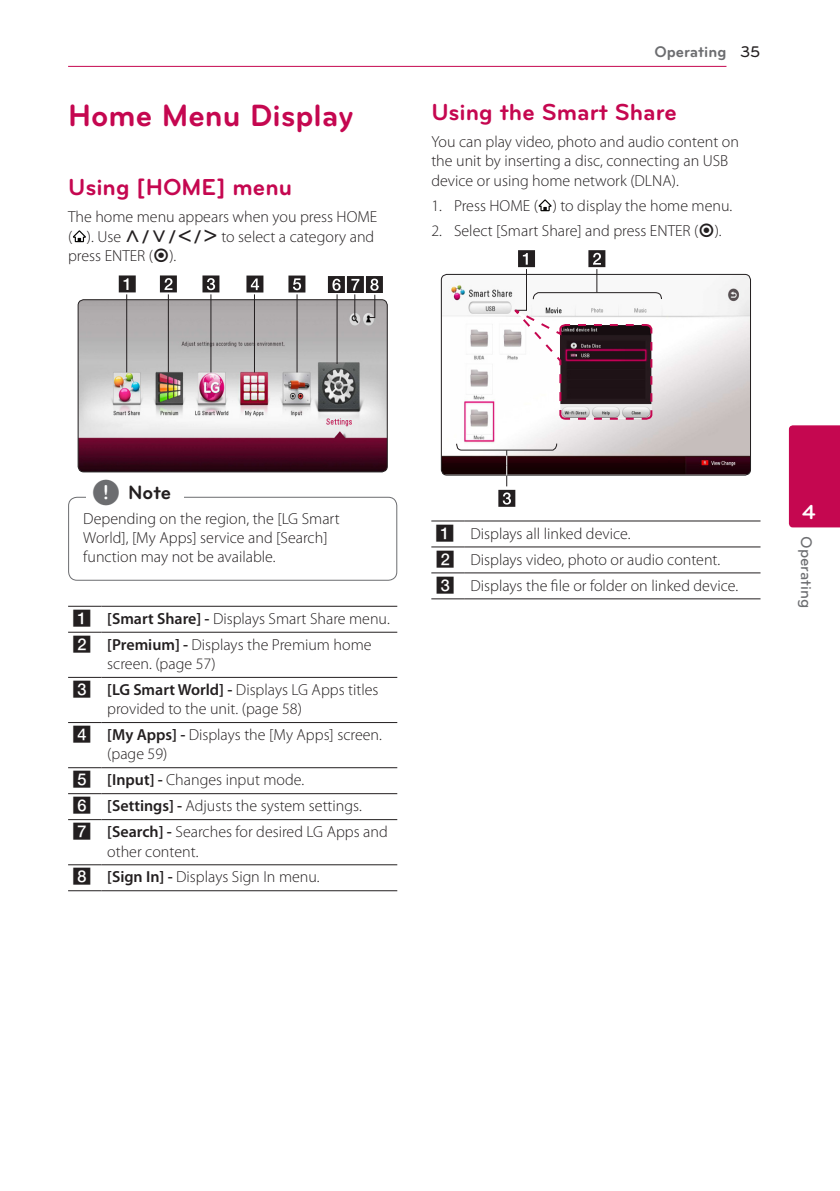
<style>
.page{position:relative;width:840px;height:1191px;background:#fff}
.page>*{position:absolute;margin:0;border:0;box-sizing:border-box;transform-origin:0 0}
.Title_1{font:700 32px "Bryant LG";color:#c50750}
.Title_2{font:700 24px "Bryant LG";color:#c50750}
.t1{font:700 21px "Bryant LG";color:#fff}
.t2{font:700 20px "Bryant LG";color:#231f20}
.Content_text_SemiBol{font:300 16px/19.2px "Myriad Pro";color:#231f20}
.Content_text_Light{font:300 16px/19.2px "Myriad Pro";color:#231f20}
.Content_text_Num{font:300 16px "Myriad Pro";color:#231f20}
.Content_text_Light-2{font:16px "UPSYS Boxed Number";color:#231f20}
.Chapter_Title_Top_R{font:700 16px "Bryant LG";color:#6c6d70}
.Chapter_Title_Side{font:500 16px "Bryant LG";color:#6c6d70}
.Page_No_Right{font:500 16px "Bryant LG";color:#231f20}
.s1{font-family:"UPSYS Common";font-weight:400}
.s2{font-family:"UPSYS Common";font-weight:400;font-size:30px;color:#6c6d70}
.s3{font-weight:600}
</style>
<div class="page">
<hr style="left:68px;top:66px;width:658px;height:1px;background:#c50750">
<div style="left:788px;top:425px;width:51px;height:102px;background:#c50750"></div>
<svg style="left:73px;top:230px;width:13px;height:12px"></svg>
<img style="left:78px;top:300px;width:309px;height:172px">
<div style="left:78px;top:299px;width:309px;height:173px;border:1px solid #231f20;border-radius:6px"></div>
<hr style="left:126px;top:294px;width:1px;height:78px;background:#231f20">
<hr style="left:168px;top:294px;width:1px;height:78px;background:#231f20">
<hr style="left:210px;top:294px;width:1px;height:78px;background:#231f20">
<hr style="left:254px;top:294px;width:1px;height:78px;background:#231f20">
<hr style="left:296px;top:294px;width:1px;height:78px;background:#231f20">
<hr style="left:336px;top:294px;width:1px;height:70px;background:#231f20">
<svg style="left:119px;top:275px;width:17px;height:17px"></svg>
<svg style="left:160px;top:275px;width:17px;height:17px"></svg>
<svg style="left:202px;top:275px;width:17px;height:17px"></svg>
<svg style="left:246px;top:275px;width:17px;height:17px"></svg>
<svg style="left:288px;top:275px;width:17px;height:17px"></svg>
<svg style="left:328px;top:276px;width:55px;height:42px"></svg>
<div style="left:68px;top:497px;width:329px;height:84px;border:1px solid #6c6d70;border-radius:9px"></div>
<div style="left:86px;top:489px;width:97px;height:20px;background:#fff"></div>
<hr style="left:68px;top:606px;width:33px;height:1px;background:#231f20">
<hr style="left:101px;top:606px;width:296px;height:1px;background:#231f20">
<hr style="left:68px;top:631px;width:33px;height:1px;background:#231f20">
<hr style="left:101px;top:631px;width:296px;height:1px;background:#231f20">
<hr style="left:68px;top:677px;width:33px;height:1px;background:#231f20">
<hr style="left:101px;top:677px;width:296px;height:1px;background:#231f20">
<hr style="left:68px;top:722px;width:33px;height:1px;background:#231f20">
<hr style="left:101px;top:722px;width:296px;height:1px;background:#231f20">
<hr style="left:68px;top:767px;width:33px;height:1px;background:#231f20">
<hr style="left:101px;top:767px;width:296px;height:1px;background:#231f20">
<hr style="left:68px;top:793px;width:33px;height:1px;background:#231f20">
<hr style="left:101px;top:793px;width:296px;height:1px;background:#231f20">
<hr style="left:68px;top:819px;width:33px;height:1px;background:#231f20">
<hr style="left:101px;top:819px;width:296px;height:1px;background:#231f20">
<hr style="left:68px;top:864px;width:33px;height:1px;background:#231f20">
<hr style="left:101px;top:864px;width:296px;height:1px;background:#231f20">
<hr style="left:68px;top:890px;width:33px;height:1px;background:#231f20">
<hr style="left:101px;top:890px;width:296px;height:1px;background:#231f20">
<svg style="left:538px;top:199px;width:13px;height:12px"></svg>
<img style="left:442px;top:274px;width:308px;height:200px">
<div style="left:440px;top:274px;width:310px;height:201px;border:1px solid #231f20;border-radius:6px"></div>
<hr style="left:506px;top:450px;width:1px;height:36px;background:#231f20">
<svg style="left:498px;top:490px;width:17px;height:17px"></svg>
<svg style="left:455px;top:442px;width:102px;height:33px"></svg>
<svg style="left:506px;top:250px;width:156px;height:171px"></svg>
<hr style="left:431px;top:520px;width:33px;height:1px;background:#231f20">
<hr style="left:464px;top:520px;width:296px;height:1px;background:#231f20">
<hr style="left:431px;top:546px;width:33px;height:1px;background:#231f20">
<hr style="left:464px;top:546px;width:296px;height:1px;background:#231f20">
<hr style="left:431px;top:572px;width:33px;height:1px;background:#231f20">
<hr style="left:464px;top:572px;width:296px;height:1px;background:#231f20">
<hr style="left:431px;top:598px;width:33px;height:1px;background:#231f20">
<hr style="left:464px;top:598px;width:296px;height:1px;background:#231f20">
<p class="Title_1" style="left:68px;top:96px;width:287px">Home Menu Display</p>
<p class="Title_2" style="left:68px;top:172px;width:225px">Using [HOME] menu</p>
<p class="Content_text_Light" style="left:68px;top:207px;width:310px">The home menu appears when you press HOME ( ). Use <span class="s1">W/S/A/D</span> to select a category and press ENTER (<span class="s1">b</span>).</p>
<p class="Chapter_Title_Top_R" style="left:654px;top:42px;width:74px">Operating</p>
<p class="Page_No_Right" style="left:739px;top:42px;width:22px">35</p>
<p class="Title_2" style="left:431px;top:97px;width:247px">Using the Smart Share</p>
<p class="Content_text_Light" style="left:431px;top:132px;width:309px">You can play video, photo and audio content on the unit by inserting a disc, connecting an USB device or using home network (DLNA).</p>
<p class="Content_text_Num" style="left:431px;top:196px;width:302px">1. Press HOME ( ) to display the home menu.</p>
<p class="Content_text_Num" style="left:431px;top:220px;width:292px">2. Select [Smart Share] and press ENTER (<span class="s1">b</span>).</p>
<p class="t2" style="left:92px;top:480px;width:81px"><span class="s2">,</span> Note</p>
<p class="Content_text_Light" style="left:83px;top:509px;width:258px">Depending on the region, the [LG Smart<br>World], [My Apps] service and [Search] function may not be available.</p>
<p class="Content_text_Light-2" style="left:72px;top:609px;width:21px">A</p>
<p class="Content_text_SemiBol" style="left:107px;top:609px;width:284px"><span class="s3">[Smart Share] -</span> Displays Smart Share menu.</p>
<p class="Content_text_Light-2" style="left:72px;top:635px;width:21px">B</p>
<p class="Content_text_SemiBol" style="left:107px;top:635px;width:266px"><span class="s3">[Premium] -</span> Displays the Premium home screen. (page 57)</p>
<p class="Content_text_Light-2" style="left:72px;top:681px;width:21px">C</p>
<p class="Content_text_SemiBol" style="left:107px;top:680px;width:273px"><span class="s3">[LG Smart World] -</span> Displays LG Apps titles provided to the unit. (page 58)</p>
<p class="Content_text_Light-2" style="left:72px;top:726px;width:21px">D</p>
<p class="Content_text_SemiBol" style="left:107px;top:725px;width:276px"><span class="s3">[My Apps] -</span> Displays the [My Apps] screen. (page 59)</p>
<p class="Content_text_Light-2" style="left:72px;top:771px;width:21px">E</p>
<p class="Content_text_SemiBol" style="left:107px;top:770px;width:198px"><span class="s3">[Input] -</span> Changes input mode.</p>
<p class="Content_text_Light-2" style="left:72px;top:797px;width:21px">F</p>
<p class="Content_text_SemiBol" style="left:107px;top:796px;width:256px"><span class="s3">[Settings] -</span> Adjusts the system settings.</p>
<p class="Content_text_Light-2" style="left:72px;top:823px;width:21px">G</p>
<p class="Content_text_SemiBol" style="left:107px;top:822px;width:282px"><span class="s3">[Search] -</span> Searches for desired LG Apps and other content.</p>
<p class="Content_text_Light-2" style="left:72px;top:868px;width:21px">H</p>
<p class="Content_text_SemiBol" style="left:107px;top:867px;width:214px"><span class="s3">[Sign In] -</span> Displays Sign In menu.</p>
<p class="Content_text_Light-2" style="left:435px;top:524px;width:21px">A</p>
<p class="Content_text_SemiBol" style="left:470px;top:523px;width:161px">Displays all linked device.</p>
<p class="Content_text_Light-2" style="left:435px;top:550px;width:21px">B</p>
<p class="Content_text_SemiBol" style="left:470px;top:549px;width:251px">Displays video, photo or audio content.</p>
<p class="Content_text_Light-2" style="left:435px;top:576px;width:21px">C</p>
<p class="Content_text_SemiBol" style="left:470px;top:575px;width:269px">Displays the file or folder on linked device.</p>
<p class="t1" style="left:801px;top:499px;width:15px">4</p>
<p class="Chapter_Title_Side" style="left:815px;top:536px;width:73px;rotate:90deg">Operating</p>
</div>
